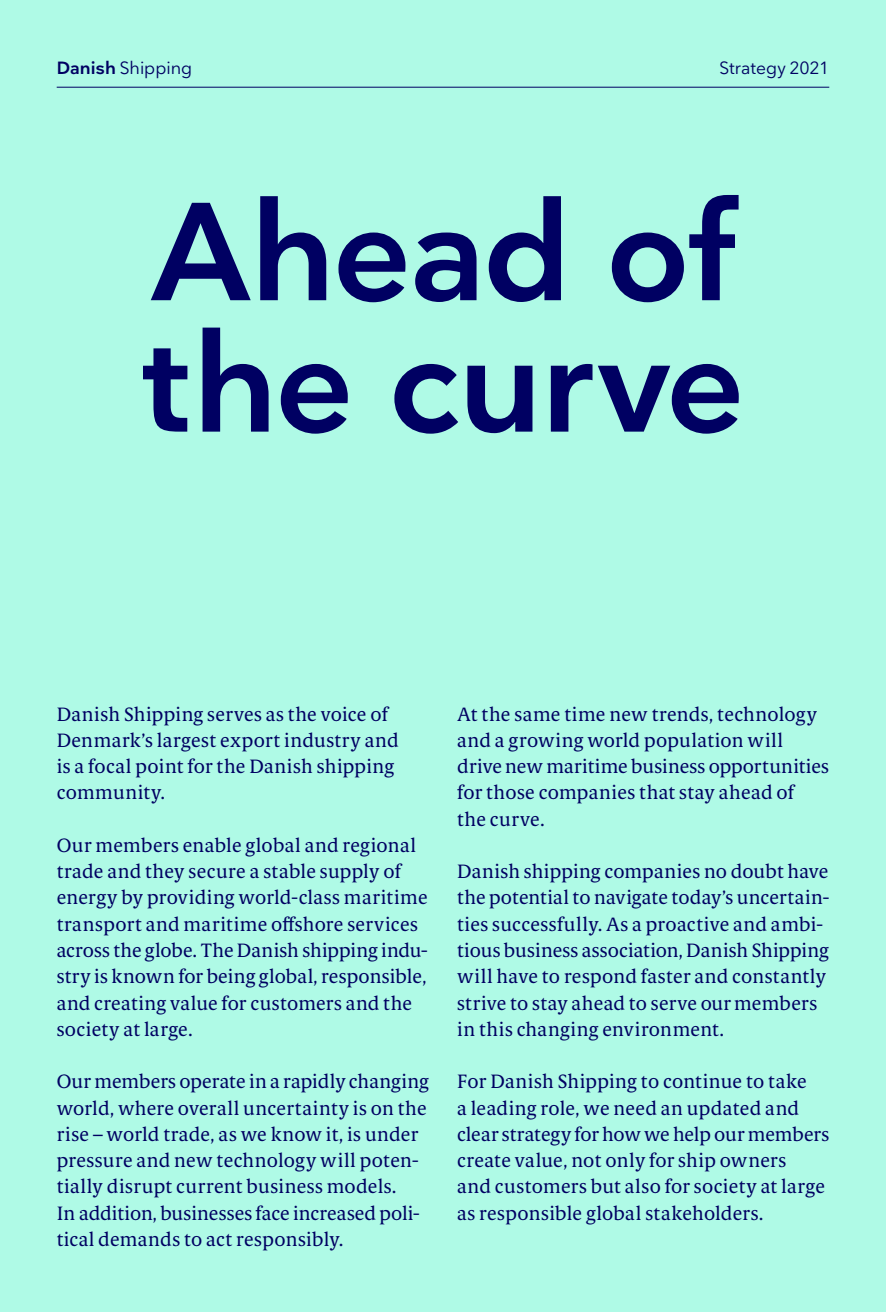
<style>
.page{position:relative;width:886px;height:1312px;background:#fff}
.page>*{position:absolute;margin:0;border:0;box-sizing:border-box;transform-origin:0 0}
.t1{font:600 137.5px/131.2px "Nationale";letter-spacing:-.015em;color:#000062}
.t2{font:19.5px/26.2px "Berlingske Serif Text";letter-spacing:.01em;color:#000062}
.t3{font:17.5px "Nationale";color:#000062}
.s1{font-weight:600}
</style>
<div class="page">
<div style="left:0;top:0;width:886px;height:1311px;background:#affae6"></div>
<hr style="left:57px;top:87px;width:772px;height:1px;background:#000062">
<p class="t3" style="left:57px;top:56px;width:137px"><span class="s1">Danish</span> Shipping</p>
<p class="t3" style="left:719px;top:56px;width:111px">Strategy 2021</p>
<h1 class="t1" style="left:141px;top:183px;width:605px">Ahead of the curve</h1>
<p class="t2" style="left:57px;top:700px;width:343px">Danish Shipping serves as the voice of<br>Denmark’s largest export industry and is a focal point for the Danish shipping community.</p>
<p class="t2" style="left:57px;top:831px;width:372px">Our members enable global and regional trade and they secure a stable supply of energy by providing world-class maritime transport and maritime offshore services across the globe. The Danish shipping indu&shy;stry is known for being global, responsible, and creating value for customers and the society at large.</p>
<p class="t2" style="left:57px;top:1068px;width:374px">Our members operate in a rapidly changing world, where overall uncertainty is on the rise – world trade, as we know it, is under pressure and new technology will poten&shy;tially disrupt current business models.<br>In addition, businesses face increased poli&shy;tical demands to act responsibly.</p>
<p class="t2" style="left:457px;top:700px;width:373px">At the same time new trends, technology and a growing world population will drive new maritime business opportunities for those companies that stay ahead of<br>the curve.</p>
<p class="t2" style="left:457px;top:858px;width:373px">Danish shipping companies no doubt have the potential to navigate today’s uncertain&shy;ties successfully. As a proactive and ambi&shy;tious business association, Danish Shipping will have to respond faster and constantly strive to stay ahead to serve our members in this changing environment.</p>
<p class="t2" style="left:457px;top:1068px;width:374px">For Danish Shipping to continue to take<br>a leading role, we need an updated and clear strategy for how we help our members create value, not only for ship owners<br>and customers but also for society at large as responsible global stakeholders.</p>
</div>
